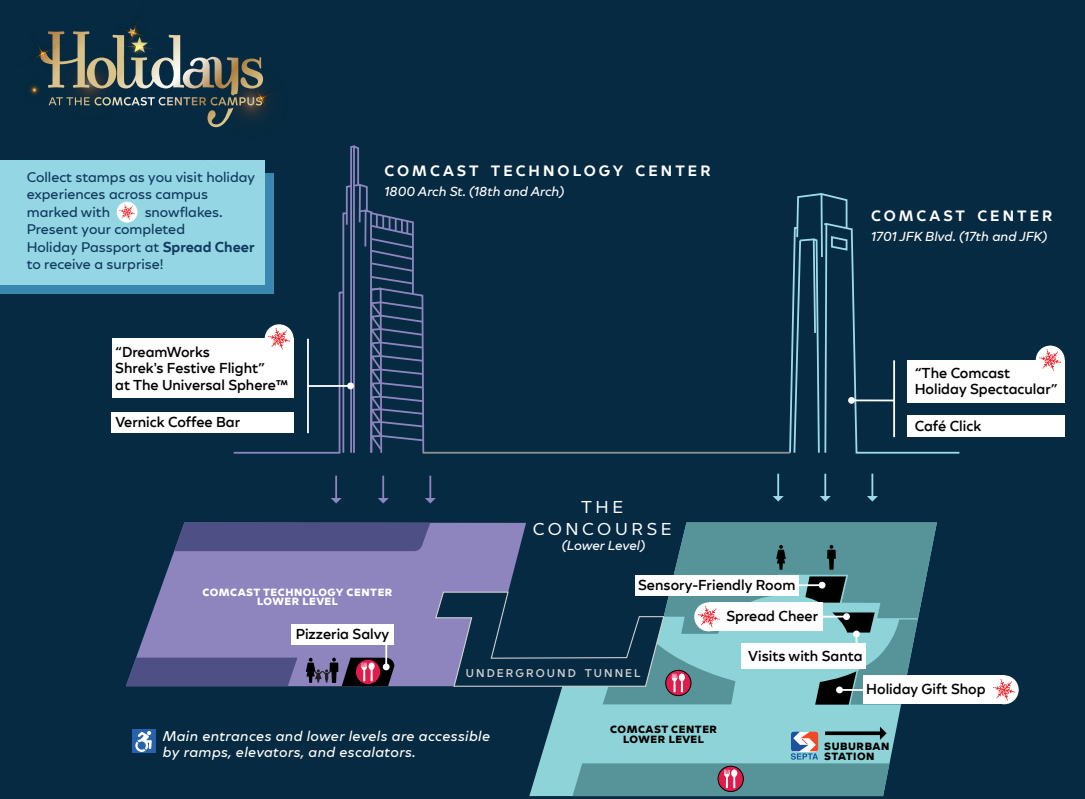
<style>
.page{position:relative;width:1085px;height:799px;background:#fff}
.page>*{position:absolute;margin:0;border:0;box-sizing:border-box;transform-origin:0 0}
.t1{font:17.88px/21.2px "Comcast New Vision";letter-spacing:.2em;color:#fff;text-align:center}
.t2{font:700 15.25px "Comcast New Vision";letter-spacing:.2em;color:#fff}
.t3{font:600 14.62px/16.5px "Comcast New Vision";color:#000}
.t4{font:italic 500 14.62px/16.5px "Comcast New Vision";letter-spacing:.025em;color:#fff}
.t5{font:500 14.5px/17.5px "Comcast New Vision";color:#103a5f}
.t6{font:italic 500 13.62px "Comcast New Vision";color:#fff}
.t7{font:600 11.5px "Comcast New Vision";letter-spacing:.18em;color:#d2d2d2}
.t8{font:800 10.88px/9.6px "Comcast New Vision";letter-spacing:.05em;color:#000}
.t9{font:800 10.88px/9.6px "Comcast New Vision";letter-spacing:.05em;color:#fff;text-align:center}
.s1{font-weight:700}
</style>
<div class="page">
<div style="left:0;top:0;width:1084px;height:798px;background:#052a41"></div>
<svg style="left:529px;top:704px;width:373px;height:92px;fill:#8ed3d7"></svg>
<hr style="left:382px;top:475px;width:2px;height:23px;background:#8e85bf">
<svg style="left:378px;top:498px;width:10px;height:5px"></svg>
<hr style="left:429px;top:475px;width:2px;height:23px;background:#8e85bf">
<svg style="left:425px;top:498px;width:11px;height:5px"></svg>
<hr style="left:335px;top:475px;width:2px;height:23px;background:#8e85bf">
<svg style="left:331px;top:498px;width:10px;height:5px"></svg>
<hr style="left:824px;top:473px;width:2px;height:23px;background:#9ddaec">
<svg style="left:820px;top:496px;width:10px;height:5px"></svg>
<hr style="left:871px;top:473px;width:2px;height:23px;background:#9ddaec">
<svg style="left:867px;top:496px;width:10px;height:5px"></svg>
<svg style="left:773px;top:473px;width:10px;height:28px"></svg>
<svg style="left:788px;top:193px;width:172px;height:261px"></svg>
<hr style="left:422px;top:451px;width:367px;height:2px;background:#8e9194">
<div style="left:132px;top:729px;width:23px;height:24px;background:#2862ad"></div>
<svg style="left:135px;top:731px;width:17px;height:20px"></svg>
<svg style="left:572px;top:726px;width:317px;height:70px;background:#75afb5"></svg>
<div style="left:862px;top:675px;width:141px;height:29px;background:#fff"></div>
<hr style="left:851px;top:399px;width:42px;height:2px;background:#fff">
<svg style="left:847px;top:397px;width:7px;height:7px"></svg>
<hr style="left:892px;top:360px;width:2px;height:77px;background:#fff">
<div style="left:906px;top:360px;width:158px;height:43px;background:#fff"></div>
<div style="left:906px;top:415px;width:158px;height:21px;background:#fff"></div>
<div style="left:989px;top:675px;width:29px;height:29px;background:#fff;border-radius:50%"></div>
<svg style="left:993px;top:679px;width:21px;height:21px"></svg>
<svg style="left:1035px;top:345px;width:29px;height:29px"></svg>
<svg style="left:1038px;top:349px;width:22px;height:21px"></svg>
<svg style="left:126px;top:522px;width:810px;height:182px"></svg>
<div style="left:0;top:160px;width:264px;height:124px;background:#94d6e4"></div>
<svg style="left:15px;top:23px;width:410px;height:431px"></svg>
<p class="t5" style="left:27px;top:168px;width:230px">Collect stamps as you visit holiday experiences across campus marked with</p>
<p class="t5" style="left:27px;top:203px;width:229px;text-indent:118px">snowflakes.<br>Present your completed<br>Holiday Passport at <span class="s1">Spread Cheer </span>to receive a surprise!</p>
<p class="t2" style="left:384px;top:162px;width:327px">COMCAST TECHNOLOGY CENTER</p>
<p class="t6" style="left:384px;top:184px;width:181px">1800 Arch St. (18th and Arch)</p>
<p class="t2" style="left:870px;top:207px;width:183px">COMCAST CENTER</p>
<p class="t6" style="left:870px;top:228px;width:178px">1701 JFK Blvd. (17th and JFK)</p>
<p class="t3" style="left:115px;top:343px;width:175px">“DreamWorks<br>Shrek's Festive Flight”<br>at The Universal Sphere™</p>
<p class="t3" style="left:115px;top:414px;width:126px">Vernick Coffee Bar</p>
<p class="t9" style="left:202px;top:587px;width:191px">COMCAST TECHNOLOGY CENTER<br>LOWER LEVEL</p>
<p class="t3" style="left:296px;top:625px;width:95px">Pizzeria Salvy</p>
<p class="t1" style="left:532px;top:496px;width:140px">THE<br>CONCOURSE</p>
<p class="t6" style="left:561px;top:537px;width:85px">(Lower Level)</p>
<p class="t3" style="left:726px;top:568px;width:93px;line-height:31.6px;text-indent:-88px">Sensory-Friendly Room<br>Spread Cheer</p>
<p class="t7" style="left:465px;top:666px;width:176px">UNDERGROUND TUNNEL</p>
<p class="t3" style="left:748px;top:647px;width:116px">Visits with Santa</p>
<p class="t3" style="left:914px;top:364px;width:144px">“The Comcast<br>Holiday Spectacular”</p>
<p class="t3" style="left:914px;top:417px;width:68px">Café Click</p>
<p class="t4" style="left:163px;top:727px;width:328px">Main entrances and lower levels are accessible by ramps, elevators, and escalators.</p>
<p class="t8" style="left:610px;top:724px;width:108px;text-align:center">COMCAST CENTER<br>LOWER LEVEL</p>
<p class="t3" style="left:866px;top:680px;width:121px">Holiday Gift Shop</p>
<p class="t8" style="left:824px;top:741px;width:66px">SUBURBAN<br>STATION</p>
</div>
